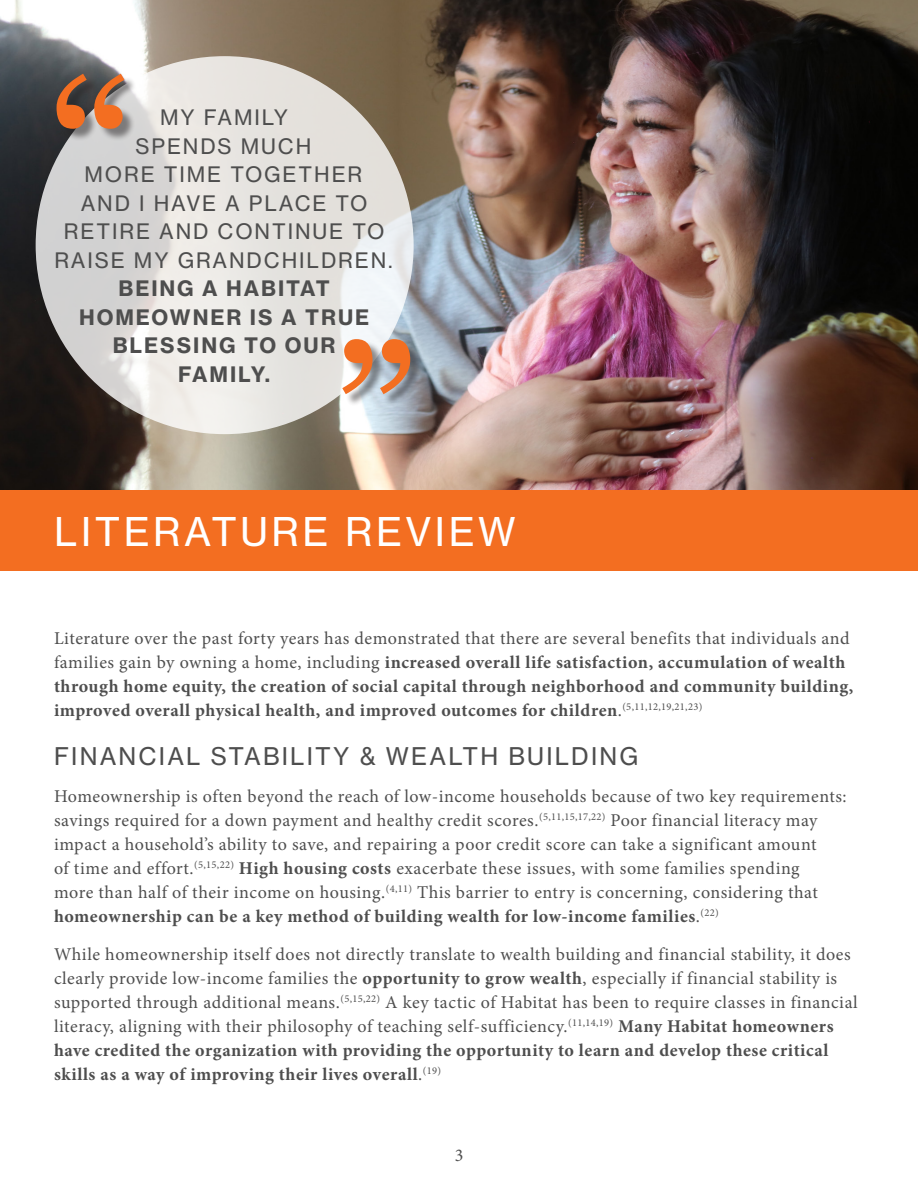
<style>
.page{position:relative;width:918px;height:1188px;background:#fff}
.page>*{position:absolute;margin:0;border:0;box-sizing:border-box;transform-origin:0 0}
.Section_Header{font:39px "N Haas Grotesk TX Pro 55 Rg";letter-spacing:.09em;color:#fff}
.Header_2{font:24px "N Haas Grotesk TX Pro 55 Rg";letter-spacing:.09em;color:#4e4e4e}
.Header_2-2{font:21px/28.5px "N Haas Grotesk TX Pro 55 Rg";letter-spacing:.09em;color:#4e4e4e;text-align:center}
.Body{font:18px/24px "Minion Pro";letter-spacing:.03em;color:#4e4e4e}
.Body-2{font:700 18px/24px "Minion Pro";letter-spacing:.03em;color:#4e4e4e}
.s1{font-family:"N Haas Grotesk TX Pro 75 Bd"}
.s2{font-weight:400}
.s3{font-weight:700}
</style>
<div class="page">
<img style="left:0;top:0;width:918px;height:490px">
<svg style="left:36px;top:56px;width:378px;height:378px;background:#e4e2df"></svg>
<div style="left:58px;top:76px;width:79px;height:65px;background:#231f20;opacity:.5"></div>
<svg style="left:57px;top:74px;width:67px;height:55px;background:#a36644"></svg>
<div style="left:345px;top:341px;width:78px;height:65px;background:#231f20;opacity:.5"></div>
<svg style="left:342px;top:339px;width:68px;height:55px;background:#d39b7c"></svg>
<div style="left:0;top:490px;width:918px;height:81px;background:#f36e21"></div>
<p class="Header_2-2" style="left:54px;top:103px;width:340px">MY FAMILY<br>SPENDS MUCH<br>MORE TIME TOGETHER<br>AND I HAVE A PLACE TO<br>RETIRE AND CONTINUE TO<br>RAISE MY GRANDCHILDREN.<br><span class="s1">BEING A HABITAT<br>HOMEOWNER IS A TRUE<br>BLESSING TO OUR<br>FAMILY.</span></p>
<p class="Section_Header" style="left:54px;top:508px;width:463px">LITERATURE REVIEW</p>
<p class="Body-2" style="left:54px;top:626px;width:801px"><span class="s2">Literature over the past forty years has demonstrated that there are several benefits that individuals and families gain by owning a home, including</span> increased overall life satisfaction, accumulation of wealth through home equity, the creation of social capital through neighborhood and community building, improved overall physical health, and improved outcomes for children<span class="s2">.</span><sup>(5,11,12,19,21,23)</sup></p>
<p class="Header_2" style="left:54px;top:741px;width:585px">FINANCIAL STABILITY &amp; WEALTH BUILDING</p>
<p class="Body" style="left:54px;top:785px;width:794px">Homeownership is often beyond the reach of low-income households because of two key requirements: savings required for a down payment and healthy credit scores.<sup>(5,11,15,17,22)</sup> Poor financial literacy may impact a household’s ability to save, and repairing a poor credit score can take a significant amount<br>of time and effort.<sup>(5,15,22)</sup> <span class="s3">High housing costs</span> exacerbate these issues, with some families spending<br>more than half of their income on housing.<sup>(4,11)</sup> This barrier to entry is concerning, considering that <span class="s3">homeownership can be a key method of building wealth for low-income families</span>.<sup>(22)</sup></p>
<p class="Body" style="left:54px;top:942px;width:805px">While homeownership itself does not directly translate to wealth building and financial stability, it does clearly provide low-income families the <span class="s3">opportunity to grow wealth</span>, especially if financial stability is supported through additional means.<sup>(5,15,22)</sup> A key tactic of Habitat has been to require classes in financial literacy, aligning with their philosophy of teaching self-sufficiency.<sup>(11,14,19)</sup> <span class="s3">Many Habitat homeowners have credited the organization with providing the opportunity to learn and develop these critical skills as a way of improving their lives overall</span>.<sup>(19)</sup></p>
<p class="Body" style="left:455px;top:1143px;width:10px">3</p>
</div>
